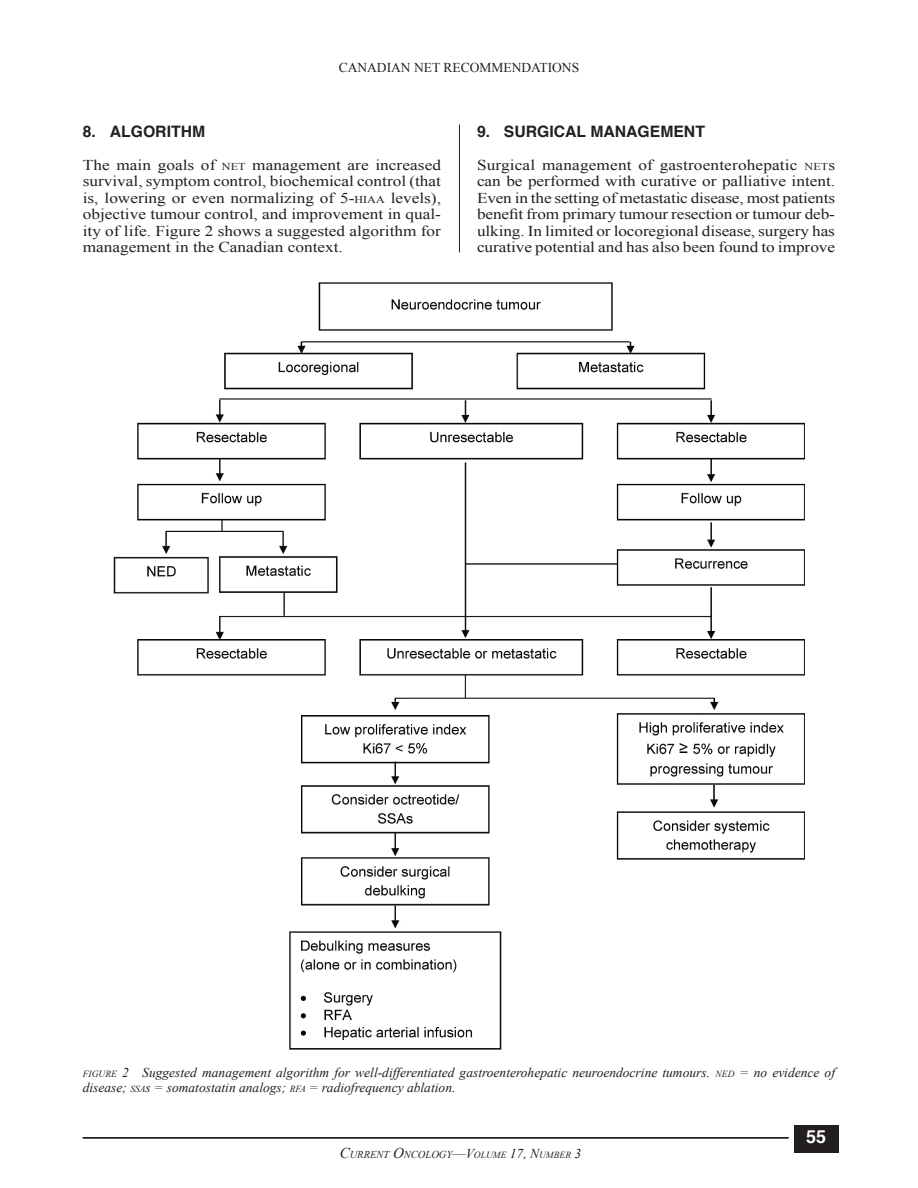
<style>
.page{position:relative;width:918px;height:1188px;background:#fff}
.page>*{position:absolute;margin:0;border:0;box-sizing:border-box;transform-origin:0 0}
.t1{font:700 18px "Helvetica";color:#fff}
.t2{font:700 15.75px "Helvetica";color:#231f20}
.t3{font:15px/16.5px "Times New Roman";color:#231f20;text-align:justify;scale:1.15 1}
.t4{font:italic 13.5px/15px "Times New Roman";color:#231f20}
.t5{font:13.5px "Times New Roman";color:#231f20}
.t6{font:italic 10.5px "Times New Roman";color:#231f20}
.s1{font-size:10.5px}
.s2{font-size:9.45px}
.s3{font-style:inherit}
.s4{font-size:15px}
.s5{font-size:13.5px}
</style>
<div class="page">
<div style="left:795px;top:1125px;width:44px;height:28px;background:#231f20"></div>
<hr style="left:83px;top:1137px;width:706px;height:1px;background:#231f20">
<img style="left:114px;top:282px;width:690px;height:768px">
<hr style="left:459px;top:125px;width:1px;height:127px;background:#231f20">
<p class="t5" style="left:339px;top:59px;width:242px">CANADIAN NET RECOMMENDATIONS</p>
<p class="t2" style="left:83px;top:120px;width:124px">8. ALGORITHM</p>
<p class="t3" style="left:83px;top:156px;width:313px">The main goals of <span class="s1">NET</span> management are increased survival, symptom control, biochemical control (that is, lowering or even normalizing of 5-<span class="s1">HIAA</span> levels), objective tumour control, and improvement in qual&shy;ity of life. Figure 2 shows a suggested algorithm for management in the Canadian context.</p>
<p class="t2" style="left:477px;top:120px;width:229px">9. SURGICAL MANAGEMENT</p>
<p class="t3" style="left:477px;top:156px;width:313px">Surgical management of gastroenterohepatic <span class="s1">NET</span>s can be performed with curative or palliative intent.<br>Even in the setting of metastatic disease, most patients benefit from primary tumour resection or tumour deb&shy;ulking. In limited or locoregional disease, surgery has curative potential and has also been found to improve</p>
<p class="t4" style="left:83px;top:1064px;width:754px"><span class="s2">FIGURE</span> <span class="s3">2</span> Suggested management algorithm for well-differentiated gastroenterohepatic neuroendocrine tumours. <span class="s2">NED</span> = no evidence of disease; <span class="s2">SSA</span>s = somatostatin analogs; <span class="s2">RFA</span> = radiofrequency ablation.</p>
<p class="t6" style="left:340px;top:1147px;width:243px"><span class="s4">C</span>URRENT <span class="s4">O</span>NCOLOGY<span class="s4">—</span><span class="s5">V</span><span class="s2">OLUME</span> <span class="s5">17, N</span><span class="s2">UMBER</span> <span class="s5">3</span></p>
<p class="t1" style="left:806px;top:1125px;width:22px">55</p>
</div>
